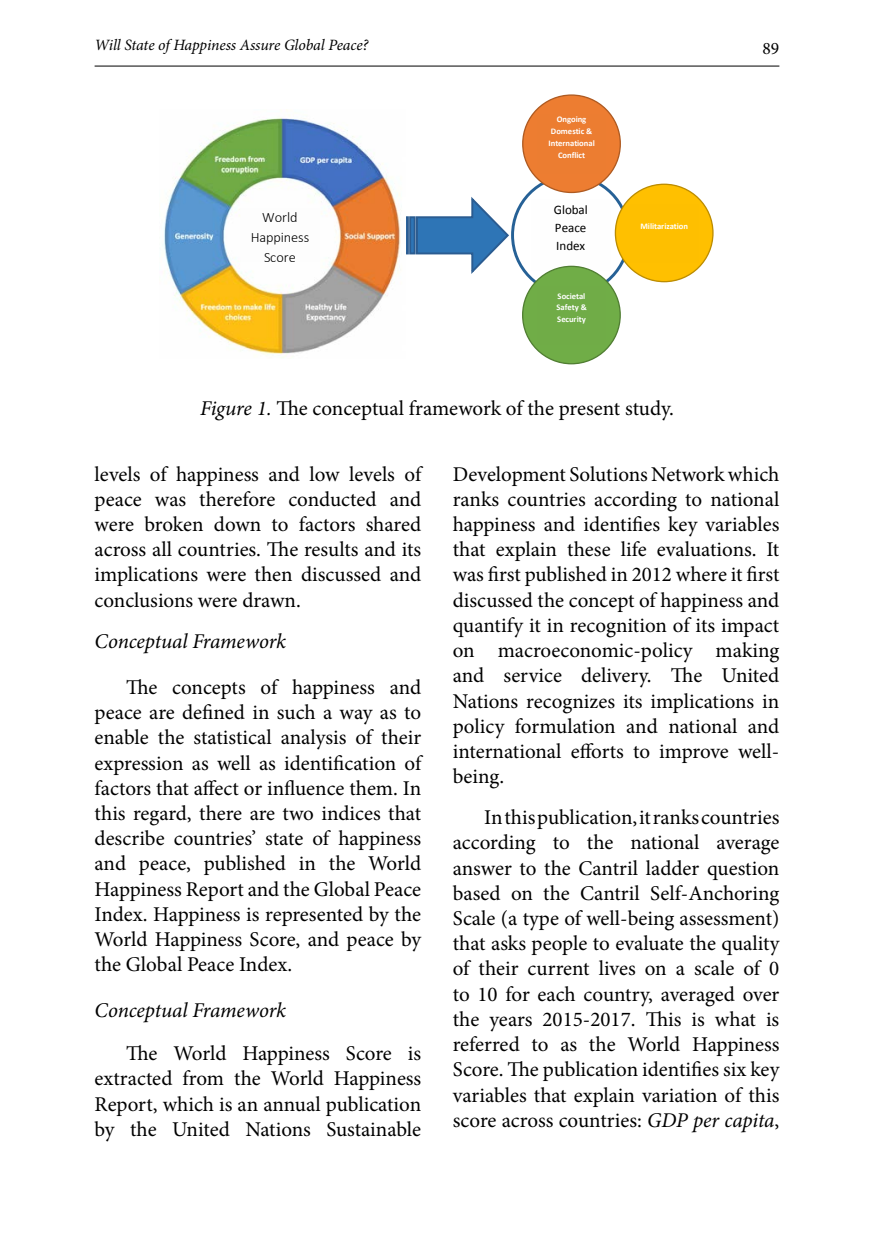
<style>
.page{position:relative;width:874px;height:1241px;background:#fff}
.page>*{position:absolute;margin:0;border:0;box-sizing:border-box;transform-origin:0 0}
.t1{font:21px/25.2px "Minion Pro";letter-spacing:-.005em;color:#000;text-align:justify}
.t2{font:italic 21px "Minion Pro";letter-spacing:-.01em;color:#000}
.t3{font:17.5px "Minion Pro";color:#000}
.t4{font:italic 15.75px "Minion Pro";letter-spacing:-.01em;color:#000}
.t5{font:300 14.35px/20.1px "Calibri";letter-spacing:-.005em;color:#000;text-align:center}
.t6{font:12.95px/18px "Calibri";color:#000;text-align:justify}
.t7{font:700 8.58px/11.9px "Calibri";letter-spacing:-.005em;color:#fff;text-align:center}
.s1{font-style:italic}
</style>
<div class="page">
<hr style="left:94px;top:66px;width:685px;height:1px;background:#000">
<svg style="left:406px;top:197px;width:103px;height:77px"></svg>
<img style="left:549px;top:265px;width:45px;height:6px">
<img style="left:163px;top:109px;width:238px;height:249px">
<div style="left:522px;top:95px;width:98px;height:97px;background:#ed7d31;border-radius:50%"></div>
<div style="left:615px;top:184px;width:97px;height:97px;background:#ffc000;border-radius:50%"></div>
<div style="left:522px;top:266px;width:98px;height:98px;background:#70ad47;border-radius:50%"></div>
<img style="left:240px;top:209px;width:80px;height:52px">
<p class="t4" style="left:94px;top:34px;width:275px">Will State of Happiness Assure Global Peace?</p>
<p class="t5" style="left:251px;top:207px;width:60px">World<br>Happiness<br>Score</p>
<p class="t7" style="left:548px;top:114px;width:48px">Ongoing<br>Domestic &amp;<br>International<br>Conflict</p>
<p class="t6" style="left:553px;top:200px;width:35px">Global Peace Index</p>
<p class="t7" style="left:556px;top:290px;width:32px;text-align:left">Societal<br>Safety &amp;<br>Security</p>
<p class="t7" style="left:640px;top:220px;width:49px">Militarization</p>
<p class="t1" style="left:200px;top:396px;width:475px"><span class="s1">Figure 1.</span> The conceptual framework of the present study.</p>
<p class="t3" style="left:762px;top:36px;width:18px">89</p>
<p class="t1" style="left:94px;top:461px;width:328px">levels of happiness and low levels of peace was therefore conducted and were broken down to factors shared across all countries. The results and its implications were then discussed and conclusions were drawn.</p>
<p class="t2" style="left:94px;top:626px;width:193px">Conceptual Framework</p>
<p class="t1" style="left:94px;top:674px;width:328px;text-indent:32px">The concepts of happiness and peace are defined in such a way as to enable the statistical analysis of their expression as well as identification of factors that affect or influence them. In this regard, there are two indices that describe countries’ state of happiness and peace, published in the World Happiness Report and the Global Peace Index. Happiness is represented by the World Happiness Score, and peace by the Global Peace Index.</p>
<p class="t2" style="left:94px;top:996px;width:193px">Conceptual Framework</p>
<p class="t1" style="left:94px;top:1040px;width:328px;text-indent:32px">The World Happiness Score is extracted from the World Happiness Report, which is an annual publication by the United Nations Sustainable</p>
<p class="t1" style="left:452px;top:461px;width:328px">Development Solutions Network which ranks countries according to national happiness and identifies key variables that explain these life evaluations. It was first published in 2012 where it first discussed the concept of happiness and quantify it in recognition of its impact on macroeconomic-policy making and service delivery. The United Nations recognizes its implications in policy formulation and national and international efforts to improve well&shy;being.</p>
<p class="t1" style="left:452px;top:804px;width:328px;text-indent:32px">In this publication, it ranks countries according to the national average answer to the Cantril ladder question based on the Cantril Self-Anchoring Scale (a type of well-being assessment) that asks people to evaluate the quality of their current lives on a scale of 0 to 10 for each country, averaged over the years 2015-2017. This is what is referred to as the World Happiness Score. The publication identifies six key variables that explain variation of this score across countries: <span class="s1">GDP per capita</span>,</p>
</div>
